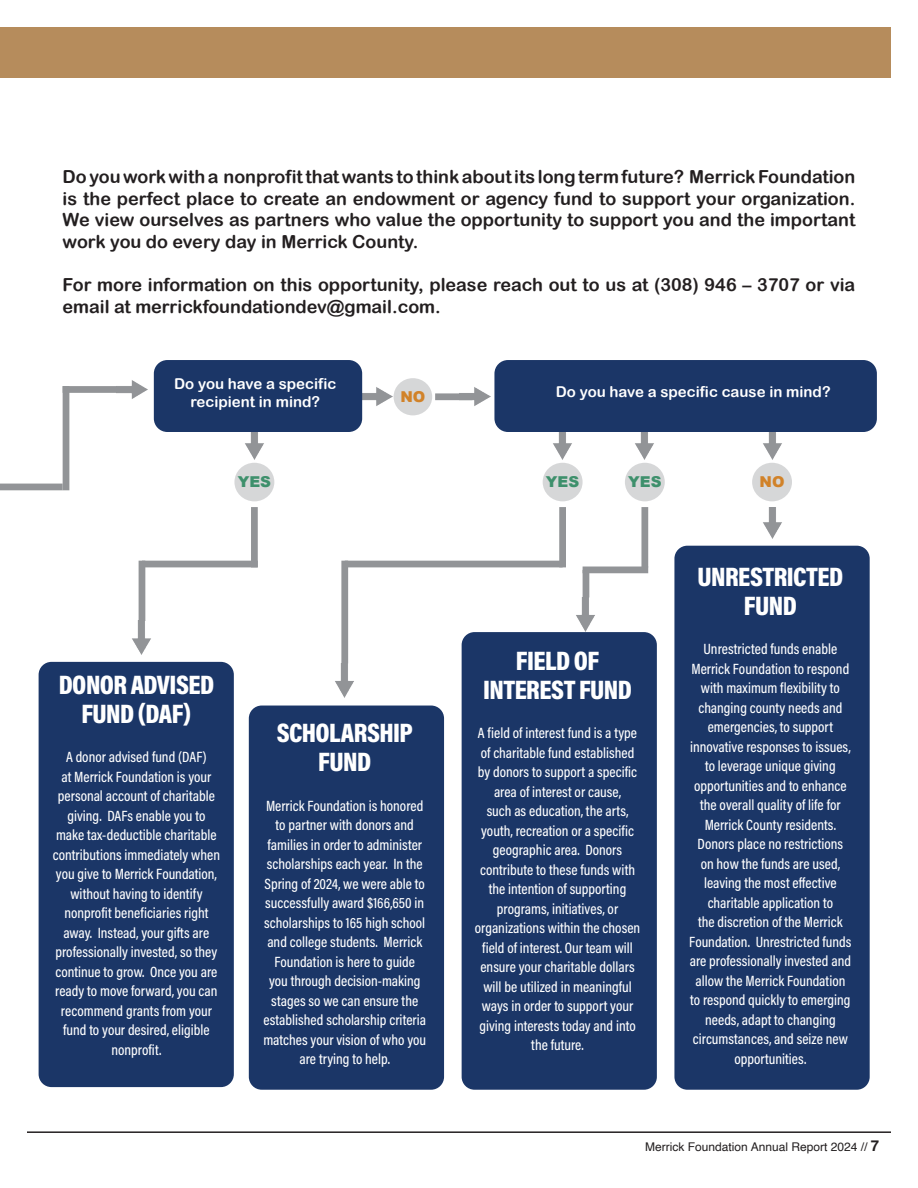
<style>
.page{position:relative;width:918px;height:1188px;background:#fff}
.page>*{position:absolute;margin:0;border:0;box-sizing:border-box;transform-origin:0 0}
.t1{font:900 27px/29.1px "Acumin Pro Cond";letter-spacing:-.02em;color:#fff;text-align:center}
.t2{font:18px/21.6px "Arial Rounded MT Bold";color:#231f20;text-align:justify}
.t3{font:15px/19.5px "Acumin Variable Concept";color:#fff;text-align:center}
.t4{font:15px/18px "Arial Rounded MT Bold";color:#fff;text-align:center}
.t5{font:900 15px "Arial";color:#3e906c}
.t6{font:900 15px "Arial";color:#d18229}
.t7{font:12px "Helvetica";color:#231f20}
.s1{font-weight:700;font-size:15px}
</style>
<div class="page">
<hr style="left:27px;top:1131px;width:864px;height:2px;background:#231f20">
<div style="left:394px;top:378px;width:38px;height:37px;background:#d6d7d8;border-radius:50%"></div>
<img style="left:245px;top:432px;width:19px;height:28px">
<img style="left:553px;top:432px;width:19px;height:28px">
<img style="left:635px;top:432px;width:19px;height:28px">
<img style="left:763px;top:432px;width:19px;height:28px">
<img style="left:763px;top:507px;width:19px;height:32px">
<img style="left:362px;top:386px;width:31px;height:22px">
<div style="left:0;top:28px;width:890px;height:50px;background:#b68c5c"></div>
<div style="left:154px;top:360px;width:208px;height:72px;background:#1b3667;border-radius:14px"></div>
<div style="left:494px;top:360px;width:383px;height:72px;background:#1b3667;border-radius:14px"></div>
<div style="left:39px;top:662px;width:195px;height:425px;background:#1b3667;border-radius:13px"></div>
<div style="left:249px;top:706px;width:195px;height:384px;background:#1b3667;border-radius:13px"></div>
<div style="left:462px;top:632px;width:195px;height:458px;background:#1b3667;border-radius:13px"></div>
<div style="left:674px;top:546px;width:196px;height:544px;background:#1b3667;border-radius:13px"></div>
<div style="left:234px;top:463px;width:40px;height:38px;background:#d6d7d8;border-radius:50%"></div>
<div style="left:543px;top:463px;width:40px;height:38px;background:#d6d7d8;border-radius:50%"></div>
<div style="left:625px;top:463px;width:40px;height:38px;background:#d6d7d8;border-radius:50%"></div>
<div style="left:752px;top:463px;width:40px;height:38px;background:#d6d7d8;border-radius:50%"></div>
<img style="left:132px;top:621px;width:19px;height:34px">
<img style="left:576px;top:597px;width:19px;height:35px">
<img style="left:335px;top:663px;width:19px;height:35px">
<img style="left:459px;top:387px;width:32px;height:19px">
<img style="left:117px;top:380px;width:31px;height:19px">
<div style="left:0;top:484px;width:63px;height:6px;background:#929497"></div>
<div style="left:251px;top:507px;width:7px;height:60px;background:#929497"></div>
<div style="left:559px;top:507px;width:7px;height:60px;background:#929497"></div>
<div style="left:435px;top:393px;width:37px;height:7px;background:#929497"></div>
<div style="left:641px;top:507px;width:7px;height:60px;background:#929497"></div>
<div style="left:139px;top:561px;width:6px;height:60px;background:#929497"></div>
<div style="left:583px;top:570px;width:6px;height:27px;background:#929497"></div>
<div style="left:341px;top:561px;width:7px;height:102px;background:#929497"></div>
<div style="left:142px;top:561px;width:116px;height:6px;background:#929497"></div>
<div style="left:583px;top:567px;width:65px;height:6px;background:#929497"></div>
<div style="left:345px;top:561px;width:218px;height:6px;background:#929497"></div>
<div style="left:63px;top:386px;width:6px;height:104px;background:#929497"></div>
<div style="left:63px;top:386px;width:54px;height:7px;background:#929497"></div>
<p class="t2" style="left:63px;top:166px;width:794px">Do you work with a nonprofit that wants to think about its long term future? Merrick Foundation is the perfect place to create an endowment or agency fund to support your organization.<br>We view ourselves as partners who value the opportunity to support you and the important work you do every day in Merrick County.</p>
<p class="t2" style="left:63px;top:274px;width:794px">For more information on this opportunity, please reach out to us at (308) 946 – 3707 or via email at merrickfoundationdev@gmail.com.</p>
<p class="t4" style="left:174px;top:375px;width:164px">Do you have a specific recipient in mind?</p>
<p class="t4" style="left:556px;top:382px;width:276px">Do you have a specific cause in mind?</p>
<p class="t6" style="left:400px;top:386px;width:26px">NO</p>
<p class="t5" style="left:238px;top:471px;width:35px">YES</p>
<p class="t5" style="left:546px;top:471px;width:35px">YES</p>
<p class="t5" style="left:628px;top:471px;width:35px">YES</p>
<p class="t6" style="left:760px;top:471px;width:26px">NO</p>
<p class="t1" style="left:59px;top:669px;width:157px">DONOR ADVISED</p>
<p class="t1" style="left:81px;top:698px;width:112px">FUND (DAF)</p>
<p class="t3" style="left:53px;top:747px;width:169px">A donor advised fund (DAF)<br>at Merrick Foundation is your personal account of charitable giving. DAFs enable you to make tax-deductible charitable contributions immediately when you give to Merrick Foundation, without having to identify nonprofit beneficiaries right away. Instead, your gifts are professionally invested, so they continue to grow. Once you are ready to move forward, you can recommend grants from your fund to your desired, eligible nonprofit.</p>
<p class="t1" style="left:277px;top:718px;width:138px">SCHOLARSHIP<br>FUND</p>
<p class="t3" style="left:263px;top:795px;width:164px">Merrick Foundation is honored to partner with donors and families in order to administer scholarships each year. In the<br>Spring of 2024, we were able to successfully award $166,650 in scholarships to 165 high school and college students. Merrick<br>Foundation is here to guide you through decision-making stages so we can ensure the established scholarship criteria matches your vision of who you are trying to help.</p>
<p class="t1" style="left:516px;top:646px;width:85px">FIELD OF</p>
<p class="t1" style="left:483px;top:675px;width:150px">INTEREST FUND</p>
<p class="t3" style="left:475px;top:723px;width:167px">A field of interest fund is a type of charitable fund established by donors to support a specific area of interest or cause,<br>such as education, the arts, youth, recreation or a specific geographic area. Donors contribute to these funds with the intention of supporting programs, initiatives, or organizations within the chosen field of interest. Our team will ensure your charitable dollars will be utilized in meaningful ways in order to support your giving interests today and into the future.</p>
<p class="t1" style="left:697px;top:562px;width:147px">UNRESTRICTED<br>FUND</p>
<p class="t3" style="left:689px;top:639px;width:164px">Unrestricted funds enable<br>Merrick Foundation to respond with maximum flexibility to changing county needs and emergencies, to support innovative responses to issues, to leverage unique giving opportunities and to enhance the overall quality of life for<br>Merrick County residents.<br>Donors place no restrictions on how the funds are used, leaving the most effective charitable application to<br>the discretion of the Merrick<br>Foundation. Unrestricted funds are professionally invested and allow the Merrick Foundation to respond quickly to emerging needs, adapt to changing circumstances, and seize new opportunities.</p>
<p class="t7" style="left:645px;top:1138px;width:235px">Merrick Foundation Annual Report 2024 // <span class="s1">7</span></p>
</div>
